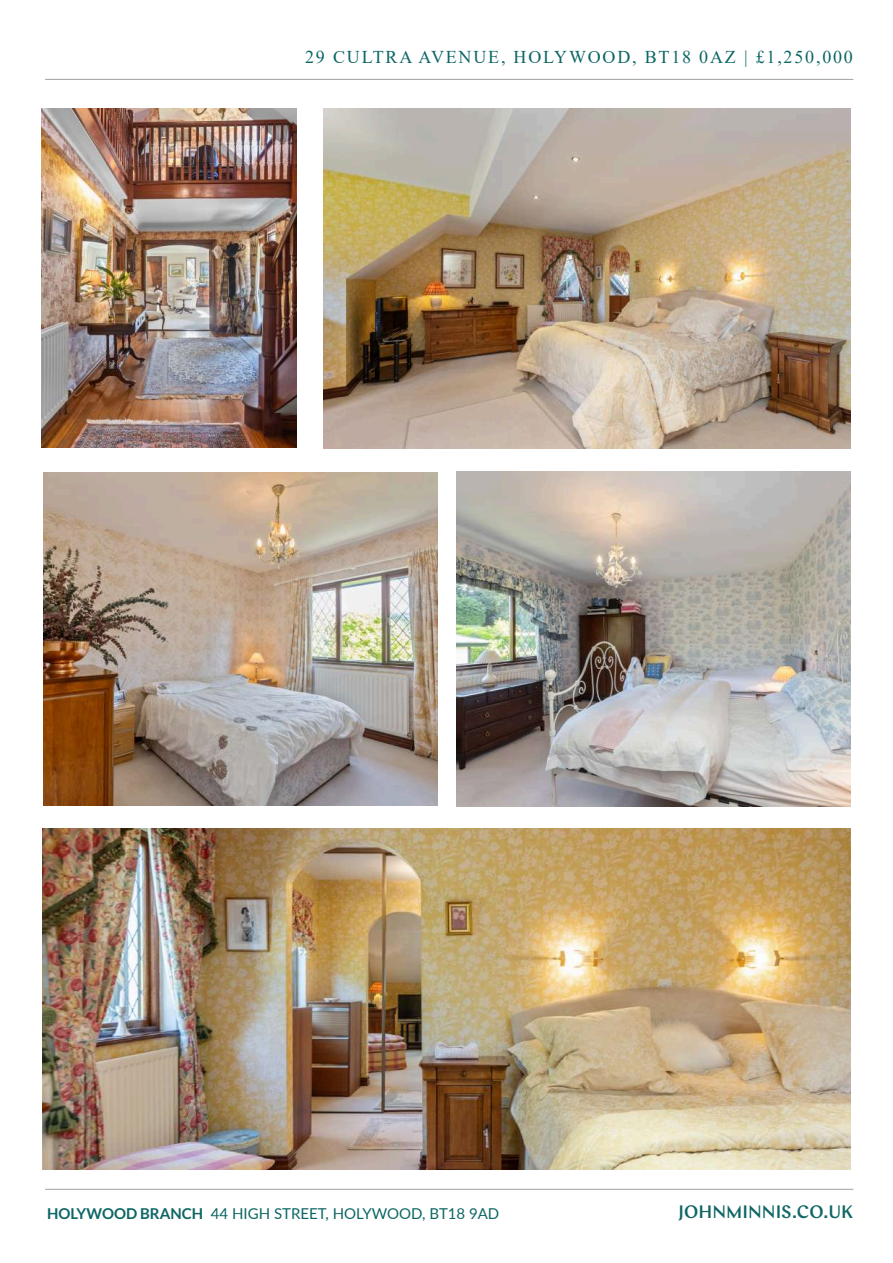
<style>
.page{position:relative;width:893px;height:1263px;background:#fff}
.page>*{position:absolute;margin:0;border:0;box-sizing:border-box;transform-origin:0 0}
.t1{font:18px "Times New Roman";letter-spacing:.1em;color:#0c6664}
.t2{font:500 18px "Chap";color:#0f6664}
.t3{font:15px "Lato";color:#0c6664}
.s1{font-weight:700}
</style>
<div class="page">
<img style="left:43px;top:472px;width:394px;height:334px">
<img style="left:323px;top:109px;width:527px;height:340px">
<img style="left:41px;top:108px;width:255px;height:340px">
<hr style="left:45px;top:1189px;width:808px;height:1px;background:#9da2a3">
<hr style="left:45px;top:79px;width:808px;height:1px;background:#9da2a3">
<img style="left:457px;top:472px;width:393px;height:334px">
<img style="left:43px;top:829px;width:807px;height:340px">
<p class="t1" style="left:305px;top:50px;width:549px">29 CULTRA AVENUE, HOLYWOOD, BT18 0AZ | £1,250,000</p>
<p class="t3" style="left:47px;top:1207px;width:454px"><span class="s1">HOLYWOOD BRANCH</span> 44 HIGH STREET, HOLYWOOD, BT18 9AD</p>
<p class="t2" style="left:679px;top:1200px;width:176px">JOHNMINNIS.CO.UK</p>
</div>
